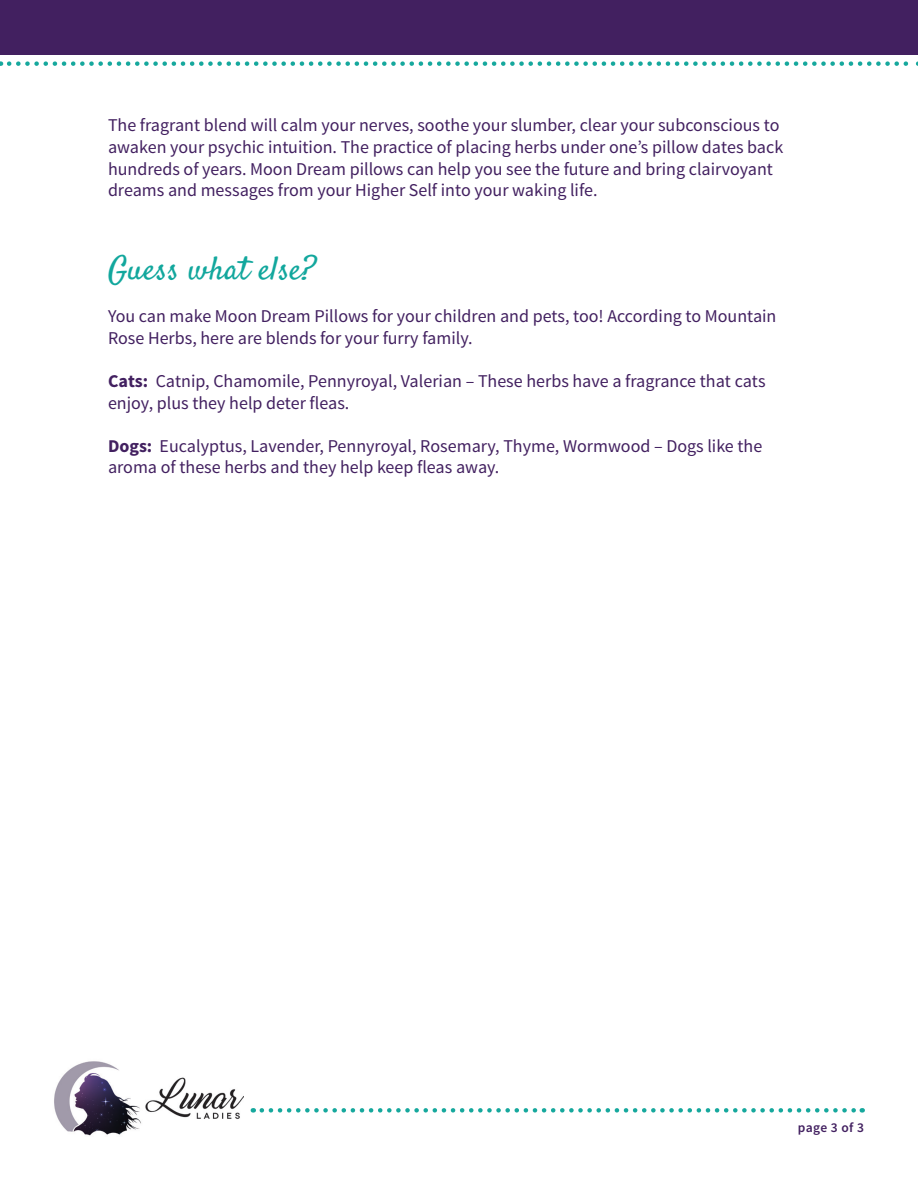
<style>
.page{position:relative;width:918px;height:1188px;background:#fff}
.page>*{position:absolute;margin:0;border:0;box-sizing:border-box;transform-origin:0 0}
.t1{font:33px "Satisfy";color:#12a79d}
.t2{font:18px/21.6px "Source Sans Pro";color:#422060}
.t3{font:600 13.5px "Source Sans Pro";letter-spacing:.02em;color:#422060}
.s1{font-weight:700}
</style>
<div class="page">
<svg style="left:262px;top:1108px;width:601px;height:5px"></svg>
<img style="left:54px;top:1061px;width:190px;height:75px">
<div style="left:0;top:0;width:918px;height:54px;background:#422060"></div>
<svg style="left:9px;top:61px;width:909px;height:5px"></svg>
<p class="t2" style="left:108px;top:115px;width:677px">The fragrant blend will calm your nerves, soothe your slumber, clear your subconscious to awaken your psychic intuition. The practice of placing herbs under one’s pillow dates back hundreds of years. Moon Dream pillows can help you see the future and bring clairvoyant dreams and messages from your Higher Self into your waking life.</p>
<p class="t1" style="left:108px;top:248px;width:209px">Guess what else?</p>
<p class="t2" style="left:108px;top:306px;width:670px">You can make Moon Dream Pillows for your children and pets, too! According to Mountain<br>Rose Herbs, here are blends for your furry family.</p>
<p class="t2" style="left:108px;top:370px;width:659px"><span class="s1">Cats:</span> Catnip, Chamomile, Pennyroyal, Valerian – These herbs have a fragrance that cats enjoy, plus they help deter fleas.</p>
<p class="t2" style="left:108px;top:435px;width:656px"><span class="s1">Dogs:</span> Eucalyptus, Lavender, Pennyroyal, Rosemary, Thyme, Wormwood – Dogs like the aroma of these herbs and they help keep fleas away.</p>
<p class="t3" style="left:798px;top:1119px;width:68px">page 3 of 3</p>
</div>
